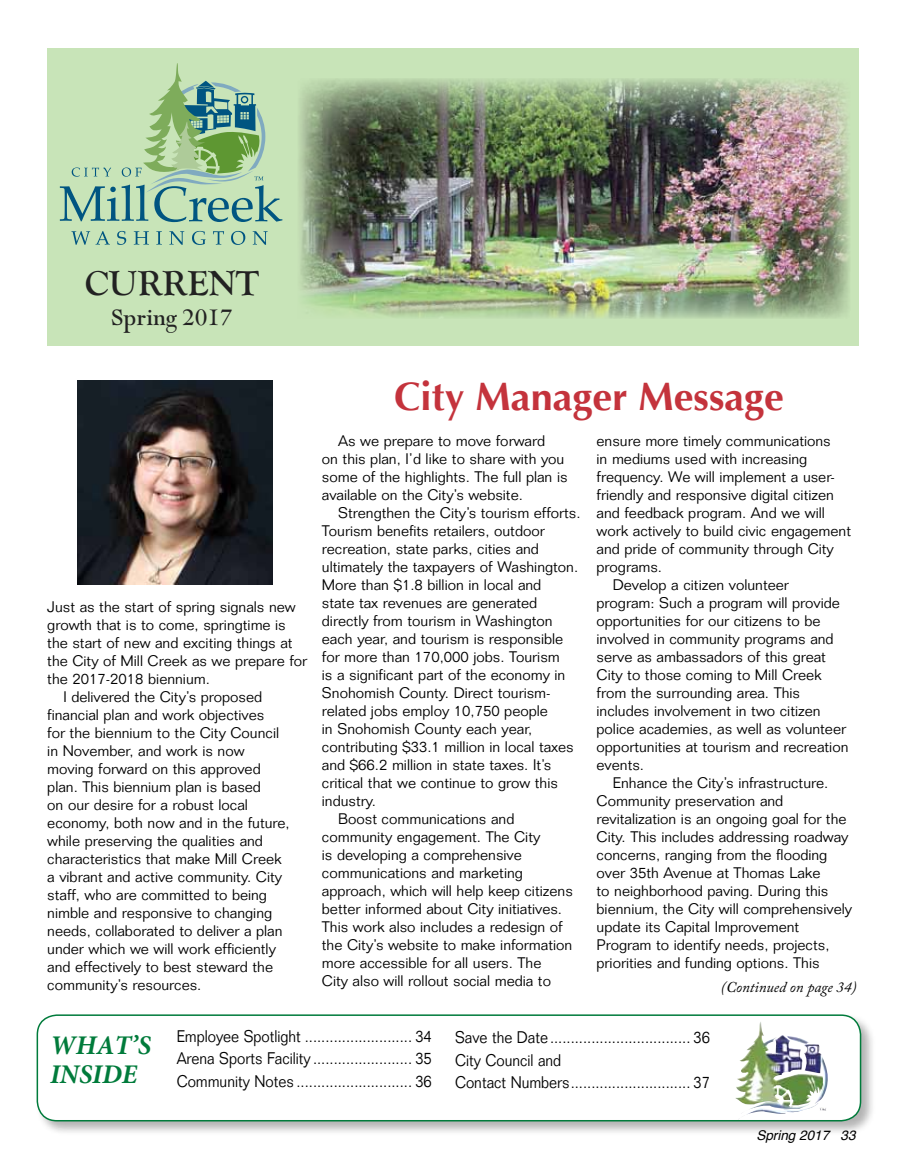
<style>
.page{position:relative;width:905px;height:1175px;background:#fff}
.page>*{position:absolute;margin:0;border:0;box-sizing:border-box;transform-origin:0 0}
.t1{font:700 39.6px "Optima";color:#c4333c}
.t2{font:700 36px "Goudy Old Style T";color:#222}
.t3{font:italic 700 27px/28.5px "Minion Pro";color:#007b3b}
.t4{font:27px "Goudy Modern";color:#222}
.t5{font:300 16.5px/22.5px "Folio";color:#000;text-align:justify;scale:.9 1}
.t6{font:300 15px/18px "Folio";color:#000}
.t7{font:italic 15px "Adobe Caslon Pro";color:#000}
.t8{font:italic 13.5px "Helvetica";color:#000}
.t9{font:italic 700 13.5px "Futura";color:#000}
</style>
<div class="page">
<div style="left:35px;top:1012px;width:841px;height:124px;background:#000;opacity:.3"></div>
<div style="left:37px;top:1015px;width:823px;height:105px;background:#fff;border-radius:20px"></div>
<div style="left:37px;top:1014px;width:824px;height:107px;border:2px solid #007b3b;border-radius:20px"></div>
<img style="left:735px;top:1022px;width:93px;height:86px">
<div style="left:47px;top:49px;width:811px;height:297px;background:#c8e4b8"></div>
<img style="left:299px;top:78px;width:551px;height:240px">
<svg style="left:71px;top:231px;width:39px;height:14px"></svg>
<svg style="left:117px;top:231px;width:9px;height:14px"></svg>
<svg style="left:134px;top:231px;width:15px;height:14px"></svg>
<svg style="left:156px;top:231px;width:6px;height:14px"></svg>
<svg style="left:169px;top:231px;width:15px;height:14px"></svg>
<svg style="left:192px;top:231px;width:13px;height:14px"></svg>
<svg style="left:213px;top:231px;width:11px;height:14px"></svg>
<svg style="left:231px;top:231px;width:14px;height:14px"></svg>
<svg style="left:253px;top:231px;width:15px;height:14px"></svg>
<svg style="left:60px;top:63px;width:222px;height:159px"></svg>
<img style="left:77px;top:380px;width:195px;height:204px">
<h2 class="t2" style="left:85px;top:263px;width:176px">CURRENT</h2>
<h3 class="t4" style="left:111px;top:302px;width:123px">Spring 2017</h3>
<h1 class="t1" style="left:394px;top:373px;width:391px">City Manager Message</h1>
<p class="t6" style="left:322px;top:431px;width:247px;text-indent:16px">As we prepare to move forward<br>on this plan, I’d like to share with you some of the highlights. The full plan is available on the City’s website.</p>
<p class="t6" style="left:338px;top:503px;width:244px">Strengthen the City’s tourism efforts.</p>
<p class="t6" style="left:322px;top:521px;width:224px">Tourism benefits retailers, outdoor</p>
<p class="t6" style="left:322px;top:539px;width:219px">recreation, state parks, cities and</p>
<p class="t6" style="left:322px;top:557px;width:258px">ultimately the taxpayers of Washington.</p>
<p class="t6" style="left:322px;top:575px;width:221px">More than $1.8 billion in local and</p>
<p class="t6" style="left:322px;top:593px;width:217px">state tax revenues are generated</p>
<p class="t6" style="left:322px;top:611px;width:232px">directly from tourism in Washington</p>
<p class="t6" style="left:322px;top:629px;width:243px">each year, and tourism is responsible</p>
<p class="t6" style="left:322px;top:647px;width:239px">for more than 170,000 jobs. Tourism</p>
<p class="t6" style="left:322px;top:665px;width:245px">is a significant part of the economy in</p>
<p class="t6" style="left:322px;top:683px;width:230px">Snohomish County. Direct tourism-</p>
<p class="t6" style="left:322px;top:701px;width:227px">related jobs employ 10,750 people</p>
<p class="t6" style="left:322px;top:719px;width:212px">in Snohomish County each year,</p>
<p class="t6" style="left:322px;top:737px;width:253px">contributing $33.1 million in local taxes</p>
<p class="t6" style="left:322px;top:755px;width:231px">and $66.2 million in state taxes. It’s</p>
<p class="t6" style="left:322px;top:773px;width:237px">critical that we continue to grow this</p>
<p class="t6" style="left:322px;top:791px;width:56px">industry.</p>
<p class="t6" style="left:338px;top:809px;width:178px">Boost communications and</p>
<p class="t6" style="left:322px;top:827px;width:220px">community engagement. The City</p>
<p class="t6" style="left:322px;top:845px;width:201px">is developing a comprehensive</p>
<p class="t6" style="left:322px;top:863px;width:202px">communications and marketing</p>
<p class="t6" style="left:322px;top:881px;width:252px">approach, which will help keep citizens</p>
<p class="t6" style="left:322px;top:899px;width:242px">better informed about City initiatives.</p>
<p class="t6" style="left:322px;top:917px;width:242px">This work also includes a redesign of</p>
<p class="t6" style="left:322px;top:935px;width:252px">the City’s website to make information</p>
<p class="t6" style="left:322px;top:953px;width:221px">more accessible for all users. The</p>
<p class="t6" style="left:322px;top:971px;width:231px">City also will rollout social media to</p>
<p class="t6" style="left:596px;top:431px;width:236px">ensure more timely communications</p>
<p class="t6" style="left:596px;top:449px;width:212px">in mediums used with increasing</p>
<p class="t6" style="left:596px;top:467px;width:240px">frequency. We will implement a user-</p>
<p class="t6" style="left:596px;top:485px;width:239px">friendly and responsive digital citizen</p>
<p class="t6" style="left:596px;top:503px;width:230px">and feedback program. And we will</p>
<p class="t6" style="left:596px;top:521px;width:256px">work actively to build civic engagement</p>
<p class="t6" style="left:596px;top:539px;width:239px">and pride of community through City</p>
<p class="t6" style="left:596px;top:557px;width:67px">programs.</p>
<p class="t6" style="left:612px;top:575px;width:178px">Develop a citizen volunteer</p>
<p class="t6" style="left:596px;top:593px;width:245px">program: Such a program will provide</p>
<p class="t6" style="left:596px;top:611px;width:225px">opportunities for our citizens to be</p>
<p class="t6" style="left:596px;top:629px;width:238px">involved in community programs and</p>
<p class="t6" style="left:596px;top:647px;width:231px">serve as ambassadors of this great</p>
<p class="t6" style="left:596px;top:665px;width:227px">City to those coming to Mill Creek</p>
<p class="t6" style="left:596px;top:683px;width:205px">from the surrounding area. This</p>
<p class="t6" style="left:596px;top:701px;width:225px">includes involvement in two citizen</p>
<p class="t6" style="left:596px;top:719px;width:251px">police academies, as well as volunteer</p>
<p class="t6" style="left:596px;top:737px;width:253px">opportunities at tourism and recreation</p>
<p class="t6" style="left:596px;top:755px;width:49px">events.</p>
<p class="t6" style="left:612px;top:773px;width:217px">Enhance the City’s infrastructure.</p>
<p class="t6" style="left:596px;top:791px;width:188px">Community preservation and</p>
<p class="t6" style="left:596px;top:809px;width:251px">revitalization is an ongoing goal for the</p>
<p class="t6" style="left:596px;top:827px;width:253px">City. This includes addressing roadway</p>
<p class="t6" style="left:596px;top:845px;width:232px">concerns, ranging from the flooding</p>
<p class="t6" style="left:596px;top:863px;width:225px">over 35th Avenue at Thomas Lake</p>
<p class="t6" style="left:596px;top:881px;width:233px">to neighborhood paving. During this</p>
<p class="t6" style="left:596px;top:899px;width:257px">biennium, the City will comprehensively</p>
<p class="t6" style="left:596px;top:917px;width:204px">update its Capital Improvement</p>
<p class="t6" style="left:596px;top:935px;width:234px">Program to identify needs, projects,</p>
<p class="t6" style="left:596px;top:953px;width:224px">priorities and funding options. This</p>
<p class="t6" style="left:47px;top:598px;width:250px">Just as the start of spring signals new</p>
<p class="t6" style="left:47px;top:616px;width:240px">growth that is to come, springtime is</p>
<p class="t6" style="left:47px;top:634px;width:247px">the start of new and exciting things at</p>
<p class="t6" style="left:47px;top:652px;width:261px">the City of Mill Creek as we prepare for</p>
<p class="t6" style="left:47px;top:670px;width:164px">the 2017-2018 biennium.</p>
<p class="t6" style="left:63px;top:688px;width:200px">I delivered the City’s proposed</p>
<p class="t6" style="left:47px;top:706px;width:219px">financial plan and work objectives</p>
<p class="t6" style="left:47px;top:724px;width:233px">for the biennium to the City Council</p>
<p class="t6" style="left:47px;top:742px;width:199px">in November, and work is now</p>
<p class="t6" style="left:47px;top:760px;width:215px">moving forward on this approved</p>
<p class="t6" style="left:47px;top:778px;width:215px">plan. This biennium plan is based</p>
<p class="t6" style="left:47px;top:796px;width:202px">on our desire for a robust local</p>
<p class="t6" style="left:47px;top:814px;width:244px">economy, both now and in the future,</p>
<p class="t6" style="left:47px;top:832px;width:217px">while preserving the qualities and</p>
<p class="t6" style="left:47px;top:850px;width:236px">characteristics that make Mill Creek</p>
<p class="t6" style="left:47px;top:868px;width:236px">a vibrant and active community. City</p>
<p class="t6" style="left:47px;top:886px;width:221px">staff, who are committed to being</p>
<p class="t6" style="left:47px;top:904px;width:226px">nimble and responsive to changing</p>
<p class="t6" style="left:47px;top:922px;width:237px">needs, collaborated to deliver a plan</p>
<p class="t6" style="left:47px;top:940px;width:230px">under which we will work efficiently</p>
<p class="t6" style="left:47px;top:958px;width:227px">and effectively to best steward the</p>
<p class="t6" style="left:47px;top:976px;width:156px">community’s resources.</p>
<p class="t7" style="left:720px;top:978px;width:137px">(Continued on page 34)</p>
<h3 class="t3" style="left:50px;top:1031px;width:102px">WHAT’S<br>INSIDE</h3>
<p class="t5" style="left:177px;top:1024px;width:285px">Employee Spotlight .......................... 34<br>Arena Sports Facility ........................ 35<br>Community Notes ............................ 36</p>
<p class="t5" style="left:455px;top:1026px;width:285px;text-align:left">Save the Date.................................. 36<br>City Council and<br>Contact Numbers............................. 37</p>
<p class="t9" style="left:722px;top:1125px;width:89px">Spring 2017</p>
<p class="t9" style="left:837px;top:1125px;width:11px">3</p>
<p class="t8" style="left:756px;top:1124px;width:101px">Spring 2017 33</p>
</div>
